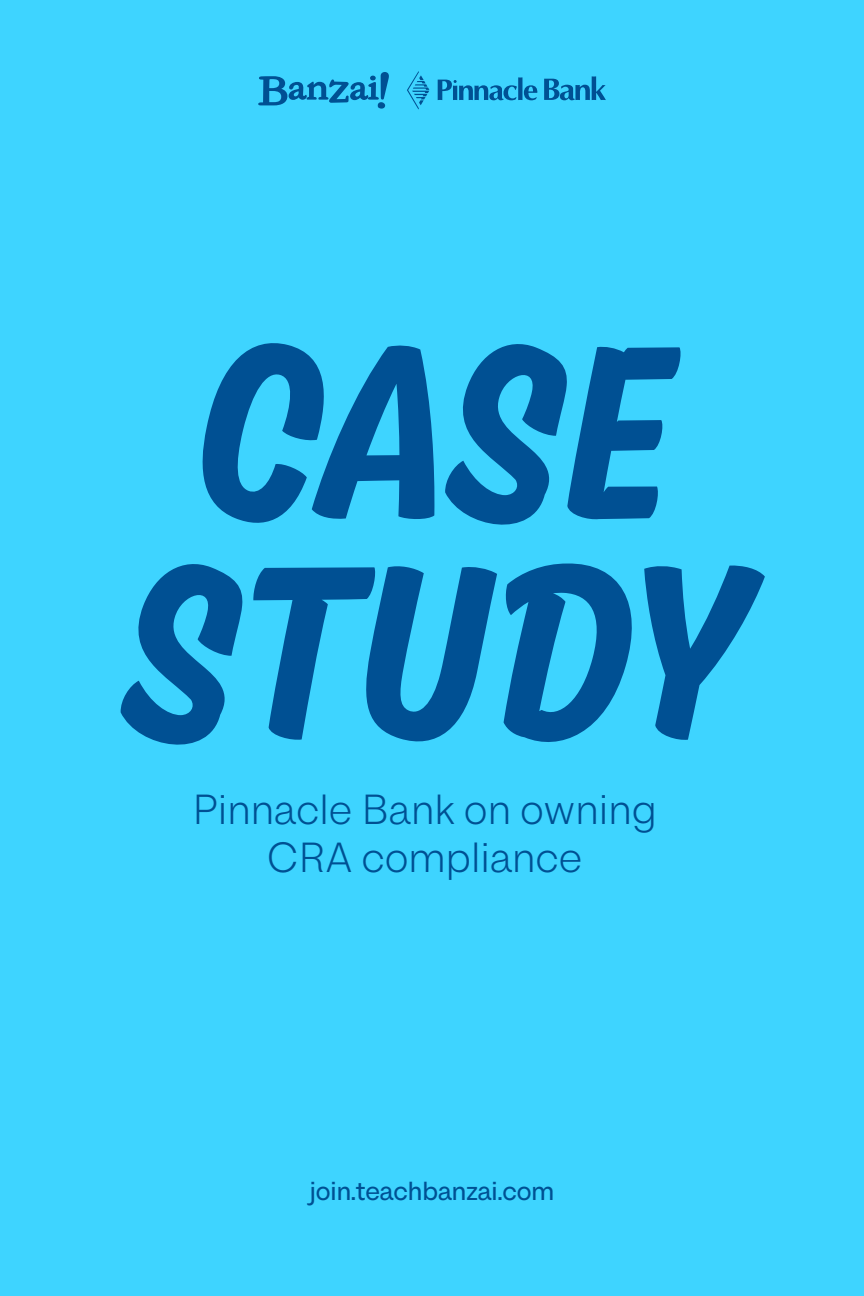
<style>
.page{position:relative;width:864px;height:1296px;background:#3ed4ff}
.page>*{position:absolute;margin:0;border:0;box-sizing:border-box;transform-origin:0 0}
.t1{font:600 220px/220px "Kansas Casual";color:#005093;text-align:center}
.t2{font:300 42px/48px "Cardinal Wide";color:#005093;text-align:center}
.t3{font:26px "Cardinal Wide";color:#005093}
</style>
<div class="page">
<svg style="left:258px;top:72px;width:131px;height:37px"></svg>
<svg style="left:438px;top:77px;width:100px;height:23px"></svg>
<svg style="left:544px;top:76px;width:62px;height:24px"></svg>
<svg style="left:407px;top:71px;width:22px;height:39px"></svg>
<h1 class="t1" style="left:119px;top:331px;width:628px">CASE<br>STUDY</h1>
<p class="t2" style="left:192px;top:785px;width:466px">Pinnacle Bank on owning<br>CRA compliance</p>
<p class="t3" style="left:310px;top:1174px;width:246px">join.teachbanzai.com</p>
</div>
